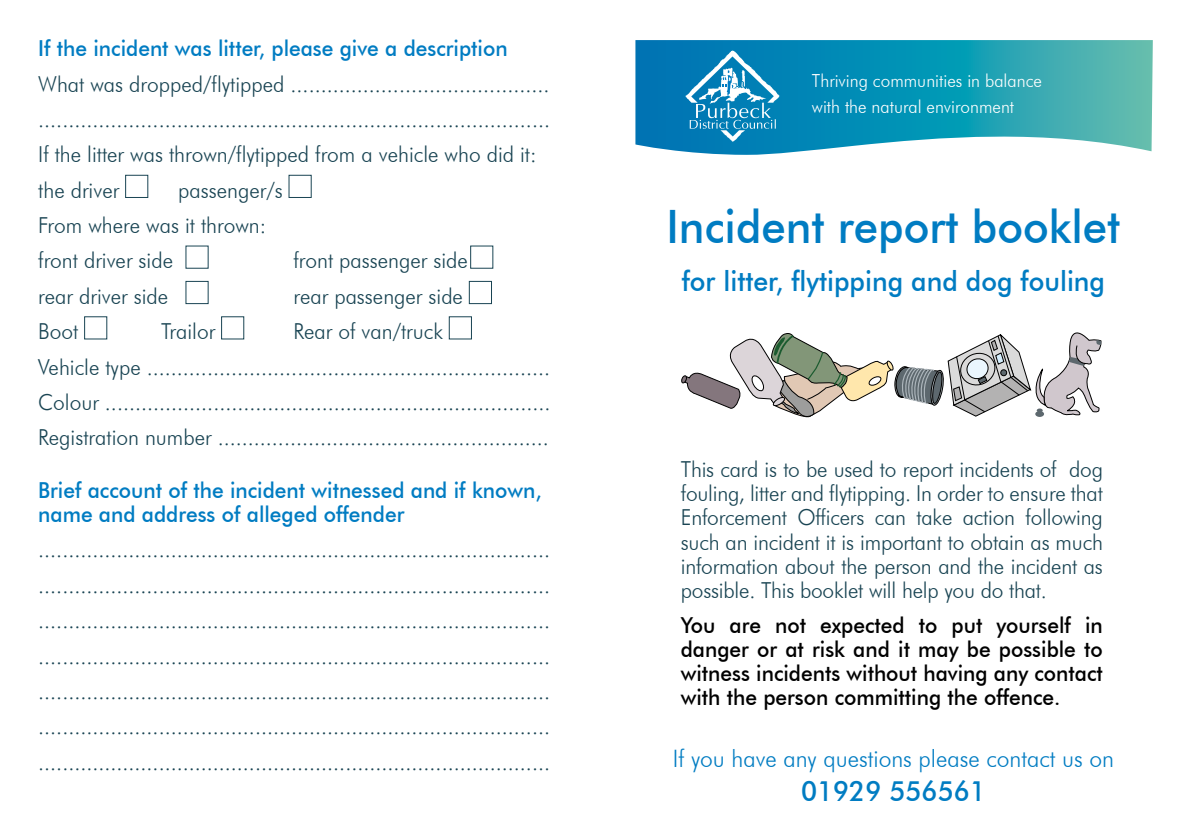
<style>
.page{position:relative;width:1191px;height:840px;background:#fff}
.page>*{position:absolute;margin:0;border:0;box-sizing:border-box;transform-origin:0 0}
.t1{font:500 46px "Futura BT";color:#007cc2;scale:.95 1}
.t2{font:500 28px "Futura BT";color:#007cc2;scale:.95 1}
.t3{font:300 24px "Futura BT";color:#007cc2;scale:.95 1}
.t4{font:300 22px/35.4px "Futura BT";color:#194453;scale:.95 1}
.t5{font:500 22px/24px "Futura BT";color:#000;text-align:justify;scale:.95 1}
.t6{font:500 22px/24px "Futura BT";color:#007cc2;scale:.95 1}
.t7{font:300 18px/26.6px "Futura BT";color:#fff;scale:.95 1}
</style>
<div class="page">
<svg style="left:635px;top:40px;width:517px;height:115px;background:#31a2bb"></svg>
<svg style="left:685px;top:51px;width:94px;height:91px;background:#3497c4"></svg>
<svg style="left:681px;top:332px;width:420px;height:86px"></svg>
<div style="left:125px;top:175px;width:23px;height:23px;border:1px solid #194453"></div>
<div style="left:289px;top:175px;width:22px;height:23px;border:1px solid #194453"></div>
<div style="left:186px;top:281px;width:22px;height:23px;border:1px solid #194453"></div>
<div style="left:469px;top:281px;width:23px;height:23px;border:1px solid #194453"></div>
<div style="left:449px;top:316px;width:23px;height:23px;border:1px solid #194453"></div>
<p class="t6" style="left:38px;top:36px;width:495px">If the incident was litter, please give a description</p>
<p class="t4" style="left:38px;top:66px;width:540px">What was dropped/flytipped ........................................... .....................................................................................<br>If the litter was thrown/flytipped from a vehicle who did it: the driver</p>
<p class="t4" style="left:38px;top:172px;width:259px;text-indent:140px">passenger/s<br>From where was it thrown: front driver side</p>
<p class="t4" style="left:293px;top:242px;width:185px">front passenger side</p>
<p class="t4" style="left:38px;top:278px;width:138px">rear driver side</p>
<p class="t4" style="left:293px;top:278px;width:180px">rear passenger side</p>
<p class="t4" style="left:38px;top:313px;width:44px">Boot</p>
<p class="t4" style="left:161px;top:313px;width:58px">Trailor</p>
<p class="t4" style="left:38px;top:313px;width:541px;text-indent:255px">Rear of van/truck<br>Vehicle type ...................................................................<br>Colour ..........................................................................<br>Registration number .......................................................</p>
<p class="t6" style="left:38px;top:478px;width:531px">Brief account of the incident witnessed and if known, name and address of alleged offender</p>
<p class="t4" style="left:38px;top:531px;width:540px;text-align:justify">..................................................................................... ..................................................................................... ..................................................................................... ..................................................................................... ..................................................................................... ..................................................................................... .....................................................................................</p>
<p class="t7" style="left:812px;top:67px;width:244px">Thriving communities in balance with the natural environment</p>
<h1 class="t1" style="left:666px;top:199px;width:479px">Incident report booklet</h1>
<p class="t2" style="left:682px;top:263px;width:447px">for litter, flytipping and dog fouling</p>
<p class="t4" style="left:681px;top:457px;width:446px;line-height:24px;text-align:justify">This card is to be used to report incidents of dog fouling, litter and flytipping. In order to ensure that Enforcement Officers can take action following such an incident it is important to obtain as much information about the person and the incident as possible. This booklet will help you do that.</p>
<p class="t5" style="left:681px;top:612px;width:446px">You are not expected to put yourself in danger or at risk and it may be possible to witness incidents without having any contact with the person committing the offence.</p>
<p class="t3" style="left:673px;top:743px;width:466px">If you have any questions please contact us on</p>
<p class="t2" style="left:801px;top:773px;width:196px">01929 556561</p>
</div>
